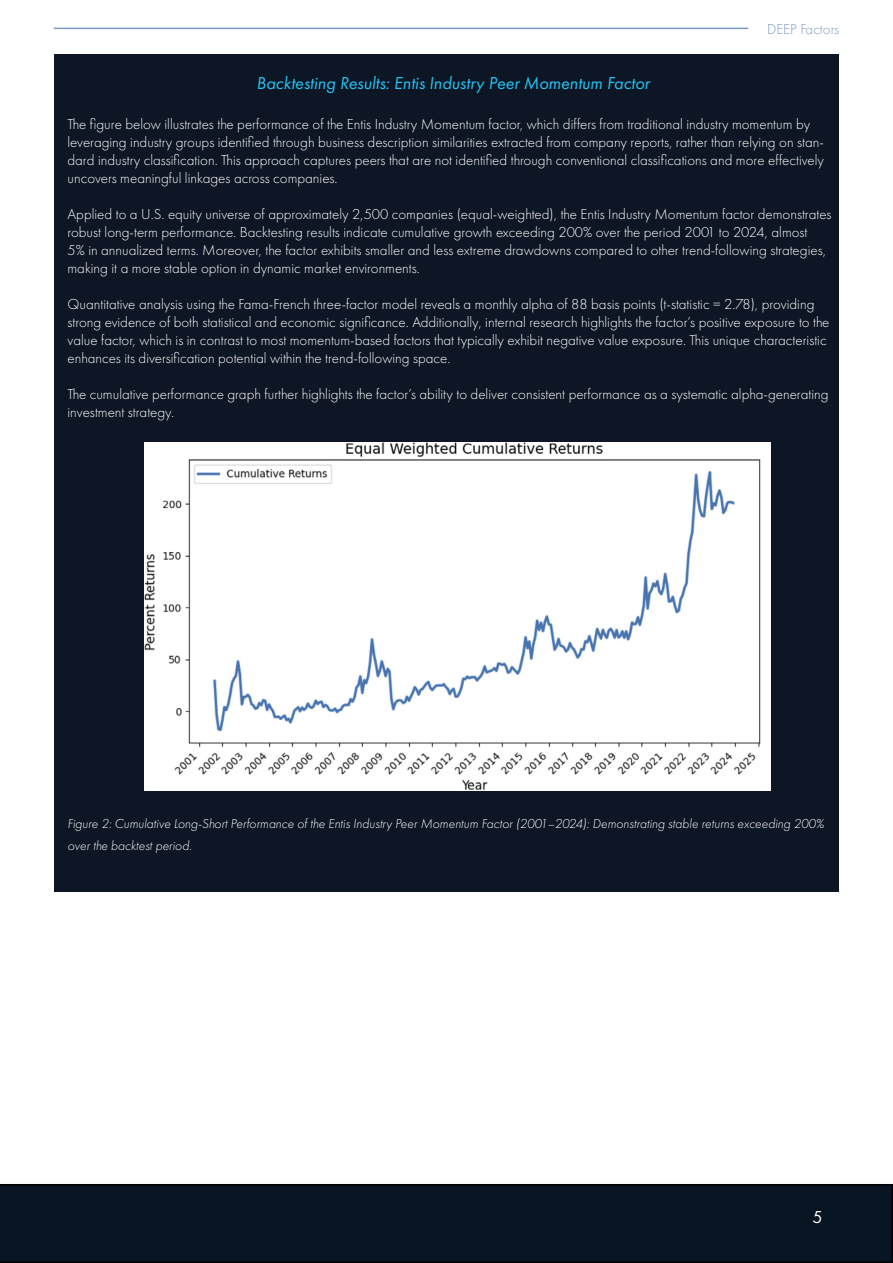
<style>
.page{position:relative;width:893px;height:1263px;background:#fff}
.page>*{position:absolute;margin:0;border:0;box-sizing:border-box;transform-origin:0 0}
.t1{font:italic 18px "Futura PT";color:#27c1f2}
.t2{font:18px "Futura PT";color:#fff}
.t3{font:300 15px/18px "Futura PT";color:#fff}
.t4{font:300 15px "Futura PT";color:#7c9cc7}
.t5{font:italic 300 13.5px/21.6px "Futura PT";color:#fff}
</style>
<div class="page">
<div style="left:0;top:1184px;width:893px;height:79px;background:#091523"></div>
<hr style="left:54px;top:28px;width:694px;height:1px;background:#7c9cc7">
<div style="left:54px;top:54px;width:785px;height:837px;background:#0c1624"></div>
<img style="left:145px;top:442px;width:625px;height:348px">
<p class="t4" style="left:767px;top:20px;width:74px">DEEP Factors</p>
<p class="t1" style="left:257px;top:73px;width:395px">Backtesting Results: Entis Industry Peer Momentum Factor</p>
<p class="t3" style="left:68px;top:115px;width:758px">The figure below illustrates the performance of the Entis Industry Momentum factor, which differs from traditional industry momentum by leveraging industry groups identified through business description similarities extracted from company reports, rather than relying on stan&shy;dard industry classification. This approach captures peers that are not identified through conventional classifications and more effectively uncovers meaningful linkages across companies.</p>
<p class="t3" style="left:68px;top:205px;width:766px">Applied to a U.S. equity universe of approximately 2,500 companies (equal-weighted), the Entis Industry Momentum factor demonstrates robust long-term performance. Backtesting results indicate cumulative growth exceeding 200% over the period 2001 to 2024, almost<br>5% in annualized terms. Moreover, the factor exhibits smaller and less extreme drawdowns compared to other trend-following strategies, making it a more stable option in dynamic market environments.</p>
<p class="t3" style="left:68px;top:295px;width:763px">Quantitative analysis using the Fama-French three-factor model reveals a monthly alpha of 88 basis points (t-statistic = 2.78), providing strong evidence of both statistical and economic significance. Additionally, internal research highlights the factor’s positive exposure to the value factor, which is in contrast to most momentum-based factors that typically exhibit negative value exposure. This unique characteristic enhances its diversification potential within the trend-following space.</p>
<p class="t3" style="left:68px;top:385px;width:762px">The cumulative performance graph further highlights the factor’s ability to deliver consistent performance as a systematic alpha-generating investment strategy.</p>
<p class="t5" style="left:68px;top:813px;width:758px">Figure 2: Cumulative Long-Short Performance of the Entis Industry Peer Momentum Factor (2001–2024): Demonstrating stable returns exceeding 200% over the backtest period.</p>
<p class="t2" style="left:812px;top:1206px;width:12px">5</p>
</div>
